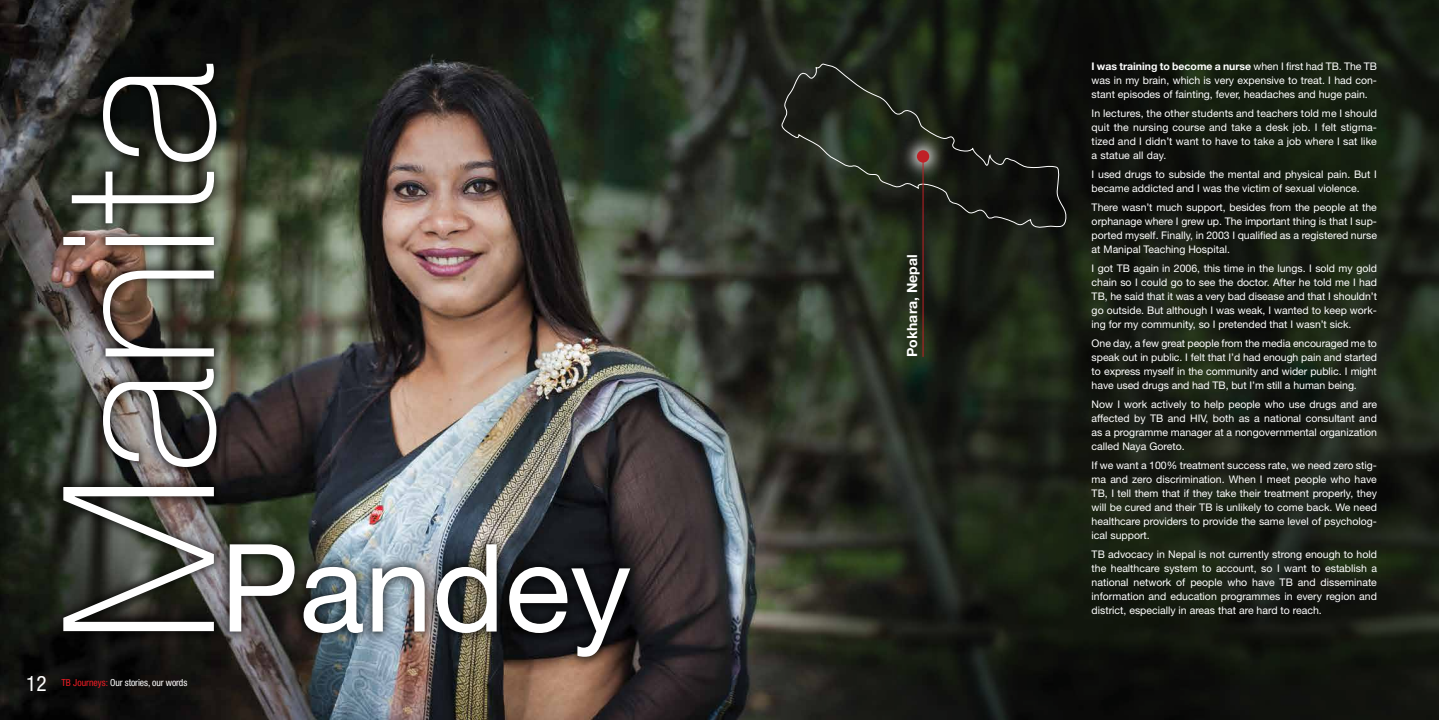
<style>
.page{position:relative;width:1439px;height:720px;background:#fff}
.page>*{position:absolute;margin:0;border:0;box-sizing:border-box;transform-origin:0 0}
.t1{font:100 210.79px "Helvetica Neue LT Std";color:#fff}
.t2{font:121.89px "Helvetica Neue LT Std";color:#fff}
.t3{font:condensed 21.18px "Helvetica Neue LT Std";color:#fff}
.t4{font:700 14.09px "Helvetica Neue LT Std";color:#fff}
.t5{font:10.5px/14px "Helvetica Neue LT Std";color:#fff;text-align:justify}
.t6{font:condensed 9.71px "Helvetica Neue LT Std";letter-spacing:-.01em;color:#fff}
.s1{color:#ed1d24}
.s2{font-weight:700}
</style>
<div class="page">
<img style="left:0;top:0;width:719px;height:719px">
<svg style="left:719px;top:0;width:720px;height:719px;background:#1c2118"></svg>
<div style="left:51px;top:52px;width:177px;height:590px;background:#000;opacity:.75"></div>
<div style="left:218px;top:532px;width:423px;height:136px;background:#000;opacity:.75"></div>
<svg style="left:780px;top:63px;width:288px;height:168px;background:#1e231a"></svg>
<hr style="left:922px;top:156px;width:1px;height:201px;background:#bf2026">
<h3 class="t3" style="left:26px;top:670px;width:22px">12</h3>
<h1 class="t1" style="left:18px;top:644px;width:582px;rotate:-90deg">Manita</h1>
<p class="t6" style="left:61px;top:677px;width:127px"><span class="s1">TB Journeys:</span> Our stories, our words</p>
<h2 class="t2" style="left:220px;top:515px;width:413px">Pandey</h2>
<h3 class="t4" style="left:903px;top:357px;width:104px;rotate:-90deg">Pokhara, Nepal</h3>
<p class="t5" style="left:1091px;top:59px;width:287px"><span class="s2">I was training to become a nurse</span> when I first had TB. The TB was in my brain, which is very expensive to treat. I had con&shy;stant episodes of fainting, fever, headaches and huge pain.</p>
<p class="t5" style="left:1091px;top:106px;width:287px">In lectures, the other students and teachers told me I should quit the nursing course and take a desk job. I felt stigma&shy;tized and I didn’t want to have to take a job where I sat like a statue all day.</p>
<p class="t5" style="left:1091px;top:167px;width:287px">I used drugs to subside the mental and physical pain. But I became addicted and I was the victim of sexual violence.</p>
<p class="t5" style="left:1091px;top:199px;width:287px">There wasn’t much support, besides from the people at the orphanage where I grew up. The important thing is that I sup&shy;ported myself. Finally, in 2003 I qualified as a registered nurse at Manipal Teaching Hospital.</p>
<p class="t5" style="left:1091px;top:260px;width:287px">I got TB again in 2006, this time in the lungs. I sold my gold chain so I could go to see the doctor. After he told me I had TB, he said that it was a very bad disease and that I shouldn’t go outside. But although I was weak, I wanted to keep work&shy;ing for my community, so I pretended that I wasn’t sick.</p>
<p class="t5" style="left:1091px;top:335px;width:287px">One day, a few great people from the media encouraged me to speak out in public. I felt that I’d had enough pain and started to express myself in the community and wider public. I might have used drugs and had TB, but I’m still a human being.</p>
<p class="t5" style="left:1091px;top:396px;width:287px">Now I work actively to help people who use drugs and are affected by TB and HIV, both as a national consultant and as a programme manager at a nongovernmental organization called Naya Goreto.</p>
<p class="t5" style="left:1091px;top:457px;width:287px">If we want a 100% treatment success rate, we need zero stig&shy;ma and zero discrimination. When I meet people who have TB, I tell them that if they take their treatment properly, they will be cured and their TB is unlikely to come back. We need healthcare providers to provide the same level of psycholog&shy;ical support.</p>
<p class="t5" style="left:1091px;top:546px;width:287px">TB advocacy in Nepal is not currently strong enough to hold the healthcare system to account, so I want to establish a national network of people who have TB and disseminate information and education programmes in every region and district, especially in areas that are hard to reach.</p>
</div>
